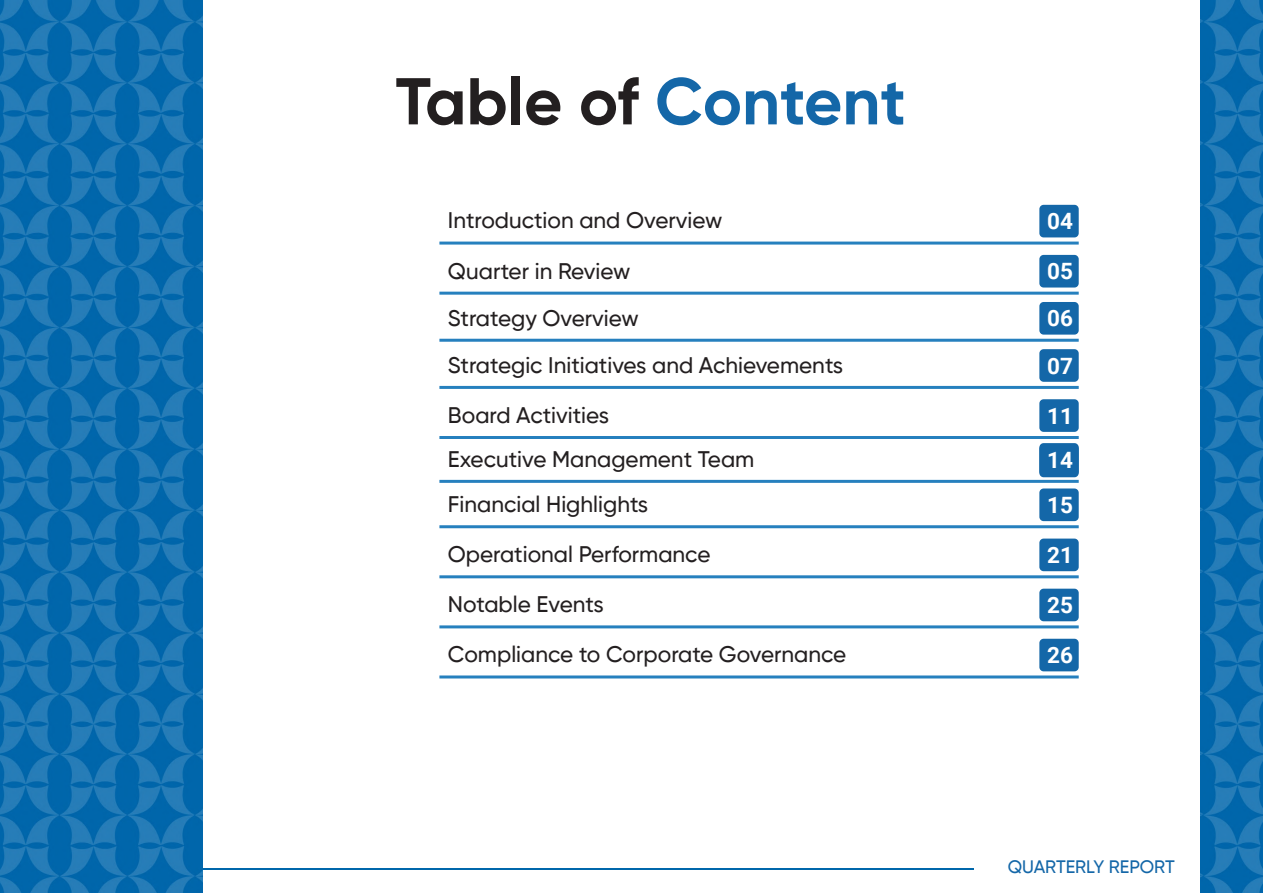
<style>
.page{position:relative;width:1263px;height:893px;background:#fff}
.page>*{position:absolute;margin:0;border:0;box-sizing:border-box;transform-origin:0 0}
.t1{font:700 66px "Gilroy";color:#231f20}
.t2{font:500 22.5px "Gilroy";color:#231f20}
.t3{font:700 22.5px "Roboto";color:#fff}
.t4{font:500 18px "Gilroy";color:#1467a8}
.s1{color:#1467a8}
</style>
<div class="page">
<img style="left:1201px;top:0;width:62px;height:893px">
<hr style="left:0;top:868px;width:974px;height:2px;background:#0067ab">
<hr style="left:439px;top:242px;width:640px;height:3px;background:#2680be">
<hr style="left:439px;top:480px;width:640px;height:3px;background:#2680be">
<hr style="left:439px;top:525px;width:640px;height:3px;background:#2680be">
<hr style="left:439px;top:386px;width:640px;height:3px;background:#2680be">
<hr style="left:439px;top:625px;width:640px;height:3px;background:#2680be">
<hr style="left:439px;top:292px;width:640px;height:3px;background:#2680be">
<hr style="left:439px;top:339px;width:640px;height:3px;background:#2680be">
<hr style="left:439px;top:575px;width:640px;height:3px;background:#2680be">
<hr style="left:439px;top:436px;width:640px;height:3px;background:#2680be">
<hr style="left:439px;top:675px;width:640px;height:3px;background:#2680be">
<div style="left:1039px;top:205px;width:40px;height:32px;background:#1467a8;border-radius:4px"></div>
<div style="left:1039px;top:443px;width:40px;height:33px;background:#1467a8;border-radius:4px"></div>
<div style="left:1039px;top:488px;width:40px;height:33px;background:#1467a8;border-radius:4px"></div>
<div style="left:1039px;top:349px;width:40px;height:33px;background:#1467a8;border-radius:4px"></div>
<div style="left:1039px;top:589px;width:40px;height:32px;background:#1467a8;border-radius:4px"></div>
<div style="left:1039px;top:255px;width:40px;height:33px;background:#1467a8;border-radius:4px"></div>
<div style="left:1039px;top:302px;width:40px;height:33px;background:#1467a8;border-radius:4px"></div>
<div style="left:1039px;top:539px;width:40px;height:32px;background:#1467a8;border-radius:4px"></div>
<div style="left:1039px;top:399px;width:40px;height:33px;background:#1467a8;border-radius:4px"></div>
<div style="left:1039px;top:445px;width:40px;height:32px;background:#1467a8;border-radius:4px"></div>
<div style="left:1039px;top:639px;width:40px;height:32px;background:#1467a8;border-radius:4px"></div>
<img style="left:0;top:0;width:202px;height:893px">
<p class="t1" style="left:395px;top:60px;width:512px">Table of <span class="s1">Content</span></p>
<p class="t2" style="left:448px;top:207px;width:276px">Introduction and Overview</p>
<p class="t3" style="left:1047px;top:205px;width:27px">04</p>
<p class="t2" style="left:448px;top:257px;width:184px">Quarter in Review</p>
<p class="t2" style="left:448px;top:304px;width:192px">Strategy Overview</p>
<p class="t3" style="left:1047px;top:256px;width:27px">05</p>
<p class="t3" style="left:1047px;top:303px;width:27px">06</p>
<p class="t2" style="left:448px;top:351px;width:397px">Strategic Initiatives and Achievements</p>
<p class="t3" style="left:1047px;top:350px;width:27px">07</p>
<p class="t2" style="left:448px;top:401px;width:163px">Board Activities</p>
<p class="t3" style="left:1047px;top:400px;width:27px">11</p>
<p class="t2" style="left:448px;top:445px;width:308px">Executive Management Team</p>
<p class="t2" style="left:448px;top:490px;width:202px">Financial Highlights</p>
<p class="t3" style="left:1047px;top:444px;width:27px">14</p>
<p class="t3" style="left:1047px;top:489px;width:27px">15</p>
<p class="t2" style="left:448px;top:540px;width:264px">Operational Performance</p>
<p class="t3" style="left:1047px;top:539px;width:27px">21</p>
<p class="t2" style="left:448px;top:591px;width:157px">Notable Events</p>
<p class="t3" style="left:1047px;top:589px;width:27px">25</p>
<p class="t2" style="left:448px;top:641px;width:400px">Compliance to Corporate Governance</p>
<p class="t3" style="left:1047px;top:639px;width:27px">26</p>
<p class="t4" style="left:1008px;top:855px;width:168px">QUARTERLY REPORT</p>
</div>
